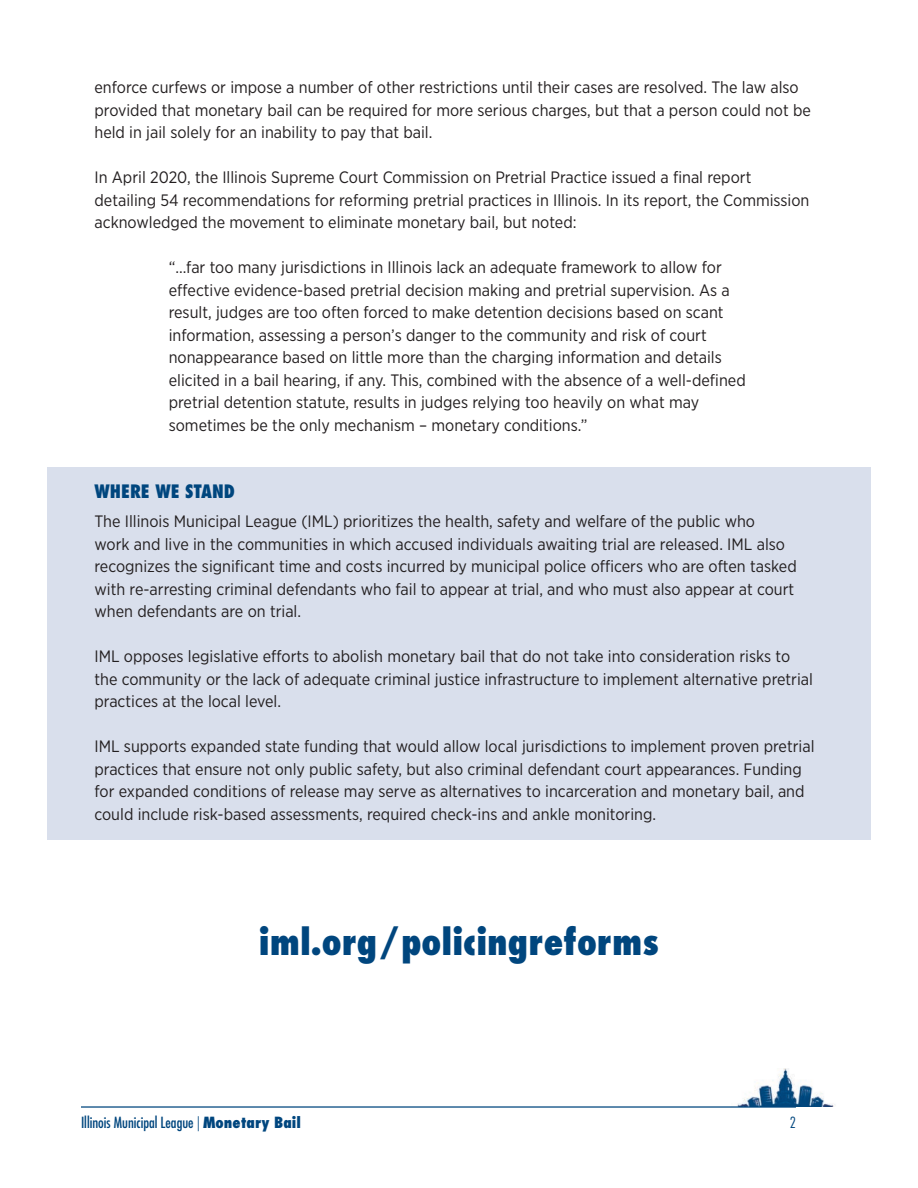
<style>
.page{position:relative;width:918px;height:1188px;background:#fff}
.page>*{position:absolute;margin:0;border:0;box-sizing:border-box;transform-origin:0 0}
.Head-1{font:800 condensed 36px "Futura Std";color:#00467e}
.Head-2{font:800 condensed 18px "Futura Std";color:#00467e}
.Content{font:16.5px/22.5px "Gotham Narrow";color:#231f20}
.Body_SubHeader{font:condensed 15px "Futura Std";color:#00467e}
.Body_SubHeader-2{font:300 condensed 15px "Futura Std";color:#00467e}
.s1{font-weight:300}
.s2{font-weight:800}
</style>
<div class="page">
<div style="left:47px;top:467px;width:824px;height:373px;background:#d9dfec"></div>
<img style="left:737px;top:1069px;width:98px;height:38px">
<hr style="left:81px;top:1106px;width:715px;height:2px;background:#00467e">
<p class="Content" style="left:94px;top:76px;width:718px">enforce curfews or impose a number of other restrictions until their cases are resolved. The law also provided that monetary bail can be required for more serious charges, but that a person could not be held in jail solely for an inability to pay that bail.</p>
<p class="Content" style="left:94px;top:166px;width:716px">In April 2020, the Illinois Supreme Court Commission on Pretrial Practice issued a final report detailing 54 recommendations for reforming pretrial practices in Illinois. In its report, the Commission acknowledged the movement to eliminate monetary bail, but noted:</p>
<p class="Content" style="left:169px;top:256px;width:579px">“…far too many jurisdictions in Illinois lack an adequate framework to allow for effective evidence-based pretrial decision making and pretrial supervision. As a result, judges are too often forced to make detention decisions based on scant information, assessing a person’s danger to the community and risk of court nonappearance based on little more than the charging information and details elicited in a bail hearing, if any. This, combined with the absence of a well-defined pretrial detention statute, results in judges relying too heavily on what may sometimes be the only mechanism – monetary conditions.”</p>
<p class="Head-2" style="left:94px;top:480px;width:142px">WHERE WE STAND</p>
<p class="Content" style="left:94px;top:510px;width:704px">The Illinois Municipal League (IML) prioritizes the health, safety and welfare of the public who<br>work and live in the communities in which accused individuals awaiting trial are released. IML also recognizes the significant time and costs incurred by municipal police officers who are often tasked with re-arresting criminal defendants who fail to appear at trial, and who must also appear at court when defendants are on trial.</p>
<p class="Content" style="left:94px;top:645px;width:720px">IML opposes legislative efforts to abolish monetary bail that do not take into consideration risks to the community or the lack of adequate criminal justice infrastructure to implement alternative pretrial practices at the local level.</p>
<p class="Content" style="left:94px;top:735px;width:722px">IML supports expanded state funding that would allow local jurisdictions to implement proven pretrial practices that ensure not only public safety, but also criminal defendant court appearances. Funding for expanded conditions of release may serve as alternatives to incarceration and monetary bail, and could include risk-based assessments, required check-ins and ankle monitoring.</p>
<p class="Head-1" style="left:259px;top:919px;width:402px">iml.org/policingreforms</p>
<p class="Body_SubHeader" style="left:81px;top:1113px;width:221px">Illinois Municipal League <span class="s1">|</span> <span class="s2">Monetary Bail</span></p>
<p class="Body_SubHeader-2" style="left:790px;top:1113px;width:8px">2</p>
</div>
